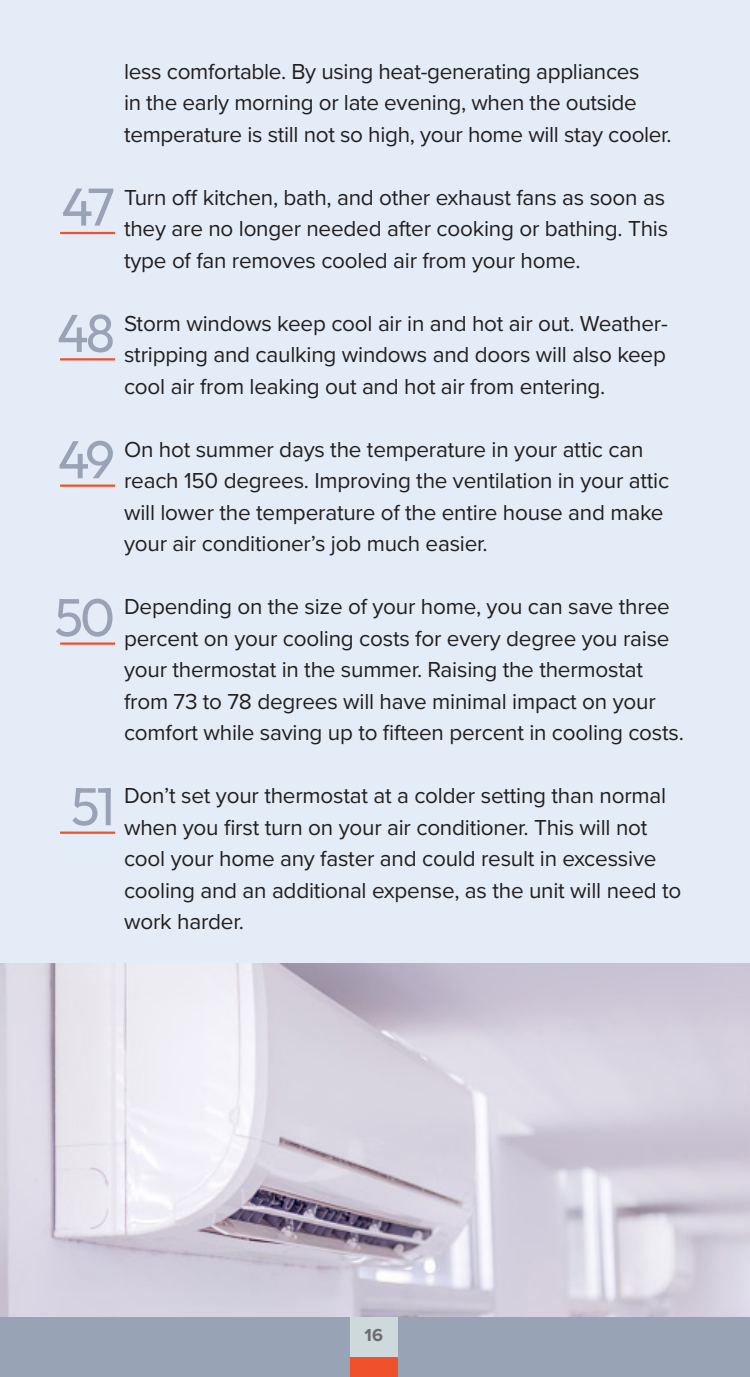
<style>
.page{position:relative;width:750px;height:1377px;background:#fff}
.page>*{position:absolute;margin:0;border:0;box-sizing:border-box;transform-origin:0 0}
.t1{font:100 53.32px "Outfit";letter-spacing:-.06em;color:#99a3b6}
.t2{font:22.5px/31.5px "Proxima Nova";letter-spacing:-.01em;color:#231f20}
.t3{font:700 18px "Proxima Nova";color:#6c6d70}
</style>
<div class="page">
<div style="left:0;top:0;width:749px;height:1377px;background:#e4edf7"></div>
<div style="left:0;top:1316px;width:749px;height:61px;background:#99a3b6"></div>
<div style="left:350px;top:1316px;width:47px;height:41px;background:#cdd9db"></div>
<div style="left:350px;top:1357px;width:47px;height:20px;background:#f0502b"></div>
<img style="left:0;top:964px;width:749px;height:352px">
<hr style="left:60px;top:232px;width:55px;height:2px;background:#f0502b">
<hr style="left:60px;top:358px;width:55px;height:2px;background:#f0502b">
<hr style="left:60px;top:485px;width:55px;height:2px;background:#f0502b">
<hr style="left:60px;top:642px;width:55px;height:3px;background:#f0502b">
<hr style="left:60px;top:832px;width:55px;height:2px;background:#f0502b">
<p class="t2" style="left:124px;top:54px;width:549px">less comfortable. By using heat-generating appliances<br>in the early morning or late evening, when the outside temperature is still not so high, your home will stay cooler.</p>
<p class="t1" style="left:61px;top:177px;width:55px">47</p>
<p class="t2" style="left:124px;top:180px;width:545px">Turn off kitchen, bath, and other exhaust fans as soon as they are no longer needed after cooking or bathing. This type of fan removes cooled air from your home.</p>
<p class="t1" style="left:57px;top:303px;width:60px">48</p>
<p class="t2" style="left:124px;top:306px;width:545px;text-align:justify">Storm windows keep cool air in and hot air out. Weather&shy;stripping and caulking windows and doors will also keep cool air from leaking out and hot air from entering.</p>
<p class="t1" style="left:58px;top:429px;width:59px">49</p>
<p class="t2" style="left:124px;top:432px;width:520px">On hot summer days the temperature in your attic can</p>
<p class="t2" style="left:124px;top:464px;width:546px">reach 150 degrees. Improving the ventilation in your attic will lower the temperature of the entire house and make your air conditioner’s job much easier.</p>
<p class="t1" style="left:54px;top:587px;width:62px">50</p>
<p class="t2" style="left:124px;top:590px;width:547px">Depending on the size of your home, you can save three</p>
<p class="t2" style="left:124px;top:621px;width:561px">percent on your cooling costs for every degree you raise your thermostat in the summer. Raising the thermostat from 73 to 78 degrees will have minimal impact on your comfort while saving up to fifteen percent in cooling costs.</p>
<p class="t1" style="left:71px;top:776px;width:46px">51</p>
<p class="t2" style="left:124px;top:779px;width:558px">Don’t set your thermostat at a colder setting than normal when you first turn on your air conditioner. This will not cool your home any faster and could result in excessive cooling and an additional expense, as the unit will need to work harder.</p>
<p class="t3" style="left:364px;top:1322px;width:20px">16</p>
</div>
